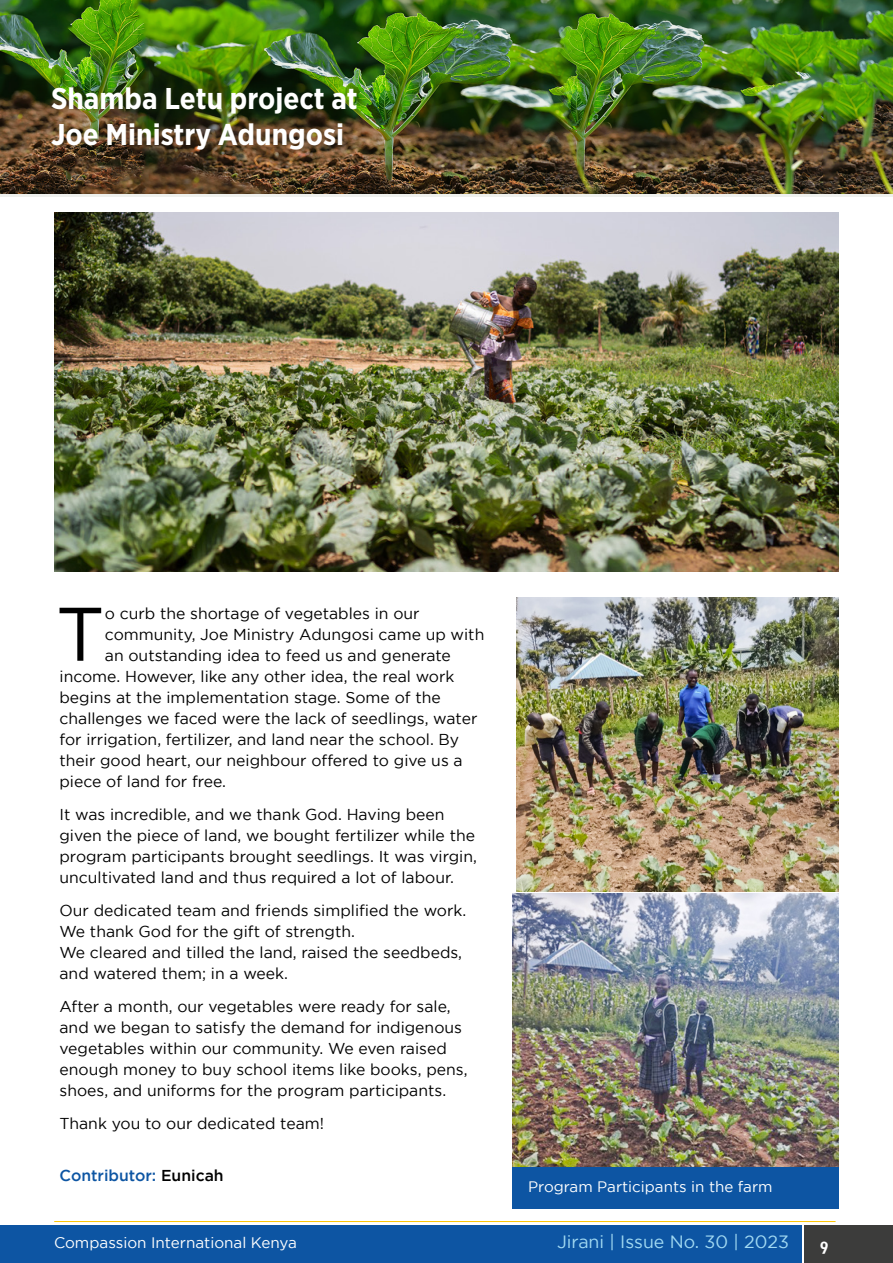
<style>
.page{position:relative;width:893px;height:1263px;background:#fff}
.page>*{position:absolute;margin:0;border:0;box-sizing:border-box;transform-origin:0 0}
.t1{font:75.75px "Gotham";color:#000}
.heading{font:700 30px/36px "Gotham Narrow";color:#fff}
.t2{font:17.7px "Gotham";color:#a1d9f2}
.t3{font:700 17.7px "Linotype Tetria";color:#fff}
.t4{font:15.75px/21px "Gotham";color:#000}
.Capitons{font:500 15.75px "Gotham";color:#0d55a3}
.t5{font:15.3px "Gotham";color:#fff}
.caps{font:15.15px "Gotham";color:#fff}
.s1{color:#000}
</style>
<div class="page">
<img style="left:512px;top:893px;width:327px;height:274px">
<img style="left:516px;top:597px;width:323px;height:294px">
<img style="left:54px;top:213px;width:785px;height:359px">
<img style="left:0;top:0;width:893px;height:196px">
<div style="left:512px;top:1167px;width:327px;height:42px;background:#0d55a3"></div>
<div style="left:0;top:1225px;width:801px;height:38px;background:#0d55a3"></div>
<div style="left:804px;top:1225px;width:89px;height:38px;background:#3c3c3b"></div>
<hr style="left:54px;top:1221px;width:782px;height:1px;background:#fdc500">
<p class="heading" style="left:51px;top:80px;width:308px">Shamba Letu project at<br>Joe Ministry Adungosi</p>
<p class="t1" style="left:56px;top:592px;width:51px">T</p>
<p class="t4" style="left:105px;top:602px;width:316px">o curb the shortage of vegetables in our</p>
<p class="t4" style="left:105px;top:623px;width:381px">community, Joe Ministry Adungosi came up with</p>
<p class="t4" style="left:105px;top:644px;width:347px">an outstanding idea to feed us and generate</p>
<p class="t4" style="left:60px;top:665px;width:396px">income. However, like any other idea, the real work</p>
<p class="t4" style="left:60px;top:686px;width:383px">begins at the implementation stage. Some of the</p>
<p class="t4" style="left:60px;top:707px;width:419px">challenges we faced were the lack of seedlings, water</p>
<p class="t4" style="left:60px;top:728px;width:401px">for irrigation, fertilizer, and land near the school. By</p>
<p class="t4" style="left:60px;top:749px;width:405px">their good heart, our neighbour offered to give us a</p>
<p class="t4" style="left:60px;top:770px;width:168px">piece of land for free.</p>
<p class="t4" style="left:60px;top:803px;width:419px">It was incredible, and we thank God. Having been given the piece of land, we bought fertilizer while the program participants brought seedlings. It was virgin, uncultivated land and thus required a lot of labour.</p>
<p class="t4" style="left:60px;top:899px;width:408px">Our dedicated team and friends simplified the work.<br>We thank God for the gift of strength.</p>
<p class="t4" style="left:60px;top:941px;width:404px">We cleared and tilled the land, raised the seedbeds, and watered them; in a week.</p>
<p class="t4" style="left:60px;top:995px;width:410px">After a month, our vegetables were ready for sale, and we began to satisfy the demand for indigenous vegetables within our community. We even raised enough money to buy school items like books, pens, shoes, and uniforms for the program participants.</p>
<p class="t4" style="left:60px;top:1112px;width:266px">Thank you to our dedicated team!</p>
<p class="Capitons" style="left:60px;top:1166px;width:166px">Contributor: <span class="s1">Eunicah</span></p>
<p class="caps" style="left:528px;top:1178px;width:246px">Program Participants in the farm</p>
<p class="t5" style="left:54px;top:1234px;width:245px">Compassion International Kenya</p>
<p class="t2" style="left:557px;top:1232px;width:233px">Jirani | Issue No. 30 | 2023</p>
<p class="t3" style="left:820px;top:1233px;width:10px">9</p>
</div>
